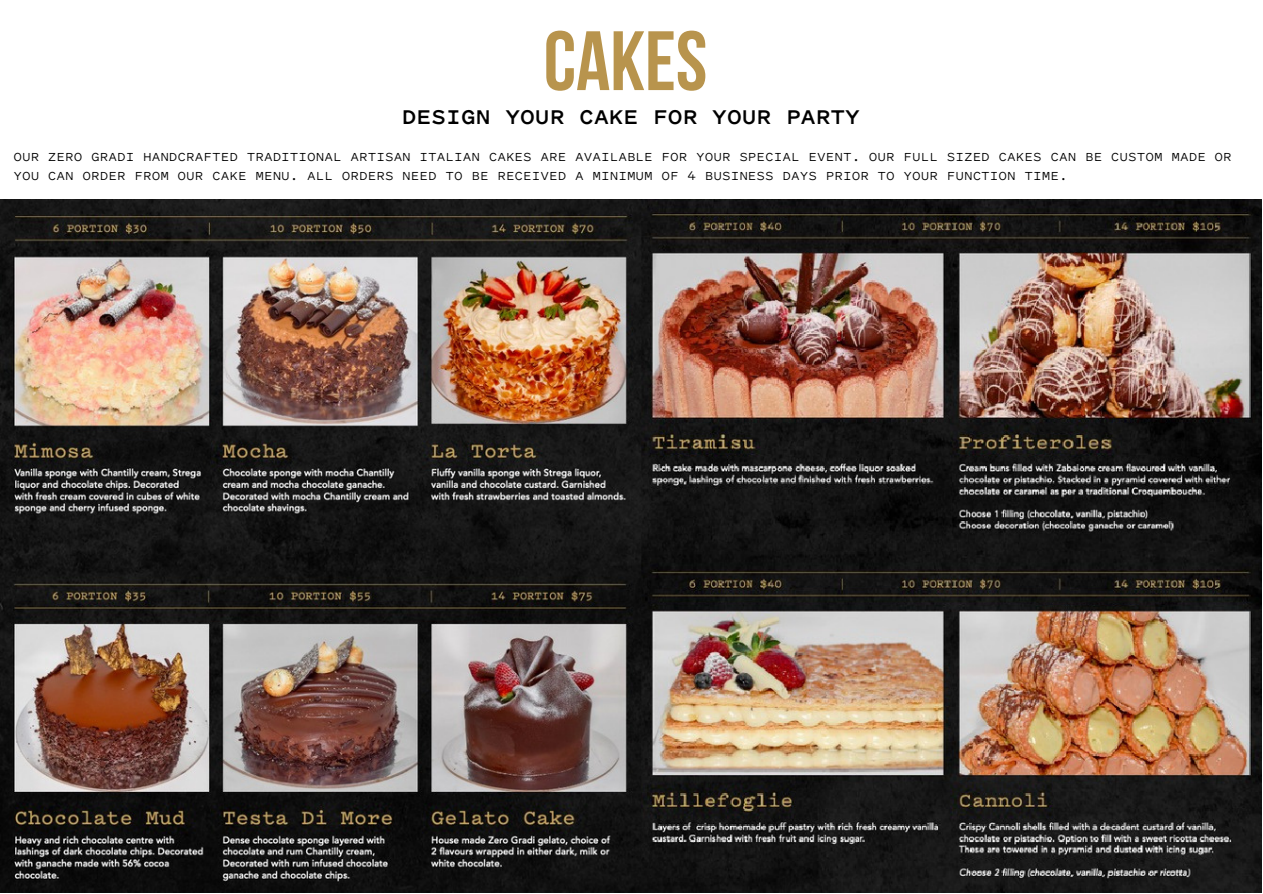
<style>
.page{position:relative;width:1263px;height:894px;background:#fff}
.page>*{position:absolute;margin:0;border:0;box-sizing:border-box;transform-origin:0 0}
.t1{font:84px "Bebas Neue Cyrillic";color:#b8944d}
.t2{font:700 24.15px "Pitch Sans";color:#000}
.t3{font:500 14.1px "Pitch Sans";color:#000}
</style>
<div class="page">
<img style="left:0;top:200px;width:1262px;height:692px">
<p class="t1" style="left:544px;top:27px;width:165px">CAKES</p>
<p class="t2" style="left:402px;top:108px;width:460px">DESIGN YOUR CAKE FOR YOUR PARTY</p>
<p class="t3" style="left:13px;top:152px;width:1220px">OUR ZERO GRADI HANDCRAFTED TRADITIONAL ARTISAN ITALIAN CAKES ARE AVAILABLE FOR YOUR SPECIAL EVENT. OUR FULL SIZED CAKES CAN BE CUSTOM MADE OR</p>
<p class="t3" style="left:13px;top:171px;width:1056px">YOU CAN ORDER FROM OUR CAKE MENU. ALL ORDERS NEED TO BE RECEIVED A MINIMUM OF 4 BUSINESS DAYS PRIOR TO YOUR FUNCTION TIME.</p>
</div>
